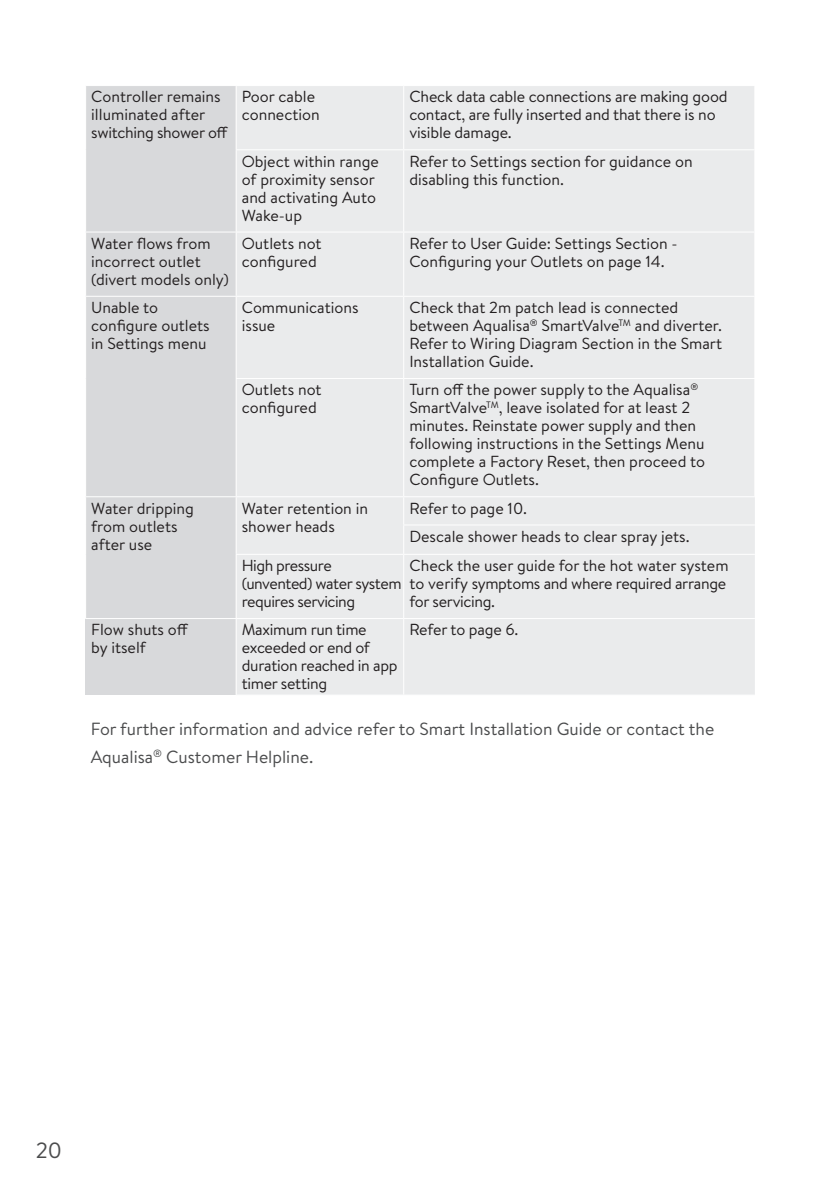
<style>
.page{position:relative;width:840px;height:1191px;background:#fff}
.page>*{position:absolute;margin:0;border:0;box-sizing:border-box;transform-origin:0 0}
.t1{font:22px "Brandon Text";color:#4b4c4d}
.t2{font:17.6px/28px "Brandon Text";color:#4b4c4d}
.t3{font:16px/18px "Brandon Text";color:#231f20}
.t4{font:16px/18px "Brandon Text";letter-spacing:-.02em;color:#231f20}
.t5{font:16px/18px "Brandon Text";letter-spacing:-.03em;color:#231f20}
</style>
<div class="page">
<div style="left:86px;top:86px;width:149px;height:532px;background:#d8d9db"></div>
<div style="left:237px;top:86px;width:517px;height:532px;background:#eaebec"></div>
<div style="left:86px;top:618px;width:150px;height:77px;background:#d8d9db"></div>
<div style="left:237px;top:619px;width:517px;height:75px;background:#eaebec"></div>
<hr style="left:403px;top:86px;width:1px;height:63px;background:#fff">
<hr style="left:403px;top:150px;width:1px;height:81px;background:#fff">
<hr style="left:403px;top:232px;width:1px;height:64px;background:#fff">
<hr style="left:403px;top:297px;width:1px;height:81px;background:#fff">
<hr style="left:403px;top:379px;width:1px;height:117px;background:#fff">
<svg style="left:235px;top:497px;width:1px;height:57px"></svg>
<svg style="left:403px;top:497px;width:1px;height:57px"></svg>
<hr style="left:403px;top:555px;width:1px;height:63px;background:#fff">
<hr style="left:235px;top:619px;width:1px;height:75px;background:#fff">
<hr style="left:403px;top:619px;width:1px;height:75px;background:#fff">
<hr style="left:85px;top:496px;width:151px;height:1px;background:#fff">
<hr style="left:236px;top:496px;width:167px;height:1px;background:#fff">
<hr style="left:403px;top:496px;width:352px;height:1px;background:#fff">
<hr style="left:403px;top:524px;width:351px;height:1px;background:#fff">
<hr style="left:235px;top:554px;width:168px;height:1px;background:#fff">
<hr style="left:403px;top:554px;width:351px;height:1px;background:#fff">
<hr style="left:235px;top:694px;width:168px;height:1px;background:#fff">
<hr style="left:235px;top:149px;width:168px;height:1px;background:#fff">
<hr style="left:403px;top:149px;width:352px;height:1px;background:#fff">
<hr style="left:85px;top:231px;width:151px;height:1px;background:#fff">
<hr style="left:236px;top:231px;width:167px;height:1px;background:#fff">
<hr style="left:403px;top:231px;width:352px;height:1px;background:#fff">
<hr style="left:85px;top:296px;width:151px;height:1px;background:#fff">
<hr style="left:236px;top:296px;width:167px;height:1px;background:#fff">
<hr style="left:403px;top:296px;width:352px;height:1px;background:#fff">
<hr style="left:235px;top:378px;width:168px;height:1px;background:#fff">
<hr style="left:403px;top:378px;width:352px;height:1px;background:#fff">
<hr style="left:85px;top:618px;width:151px;height:1px;background:#fff">
<p class="t3" style="left:91px;top:87px;width:138px">Controller remains illuminated after switching shower off</p>
<p class="t3" style="left:242px;top:87px;width:79px">Poor cable connection</p>
<p class="t3" style="left:409px;top:87px;width:319px">Check data cable connections are making good contact, are fully inserted and that there is no visible damage.</p>
<p class="t3" style="left:242px;top:152px;width:138px">Object within range of proximity sensor and activating Auto<br>Wake-up</p>
<p class="t3" style="left:409px;top:152px;width:284px">Refer to Settings section for guidance on disabling this function.</p>
<p class="t3" style="left:91px;top:234px;width:139px">Water flows from incorrect outlet (divert models only)</p>
<p class="t3" style="left:242px;top:234px;width:81px">Outlets not configured</p>
<p class="t3" style="left:409px;top:234px;width:270px">Refer to User Guide: Settings Section -<br>Configuring your Outlets on page 14.</p>
<p class="t3" style="left:91px;top:298px;width:120px">Unable to configure outlets in Settings menu</p>
<p class="t3" style="left:242px;top:298px;width:118px">Communications issue</p>
<p class="t3" style="left:409px;top:298px;width:314px">Check that 2m patch lead is connected between Aqualisa<sup>®</sup> SmartValve<sup>TM</sup> and diverter.<br>Refer to Wiring Diagram Section in the Smart Installation Guide.</p>
<p class="t3" style="left:242px;top:380px;width:81px">Outlets not configured</p>
<p class="t3" style="left:409px;top:380px;width:297px">Turn off the power supply to the Aqualisa<sup>® </sup>SmartValve<sup>TM</sup>, leave isolated for at least 2 minutes. Reinstate power supply and then following instructions in the Settings Menu complete a Factory Reset, then proceed to Configure Outlets.</p>
<p class="t3" style="left:91px;top:498px;width:104px">Water dripping from outlets after use</p>
<p class="t3" style="left:242px;top:498px;width:128px">Water retention in shower heads</p>
<p class="t3" style="left:409px;top:498px;width:119px">Refer to page 10.</p>
<p class="t3" style="left:409px;top:527px;width:281px">Descale shower heads to clear spray jets.</p>
<p class="t5" style="left:242px;top:556px;width:161px">High pressure (unvented) water system requires servicing</p>
<p class="t4" style="left:409px;top:556px;width:320px">Check the user guide for the hot water system to verify symptoms and where required arrange for servicing.</p>
<p class="t3" style="left:91px;top:620px;width:98px">Flow shuts off by itself</p>
<p class="t4" style="left:242px;top:620px;width:157px">Maximum run time exceeded or end of duration reached in app timer setting</p>
<p class="t3" style="left:409px;top:620px;width:110px">Refer to page 6.</p>
<p class="t2" style="left:91px;top:714px;width:624px">For further information and advice refer to Smart Installation Guide or contact the<br>Aqualisa<sup>®</sup> Customer Helpline.</p>
<h1 class="t1" style="left:36px;top:1134px;width:28px">20</h1>
</div>
